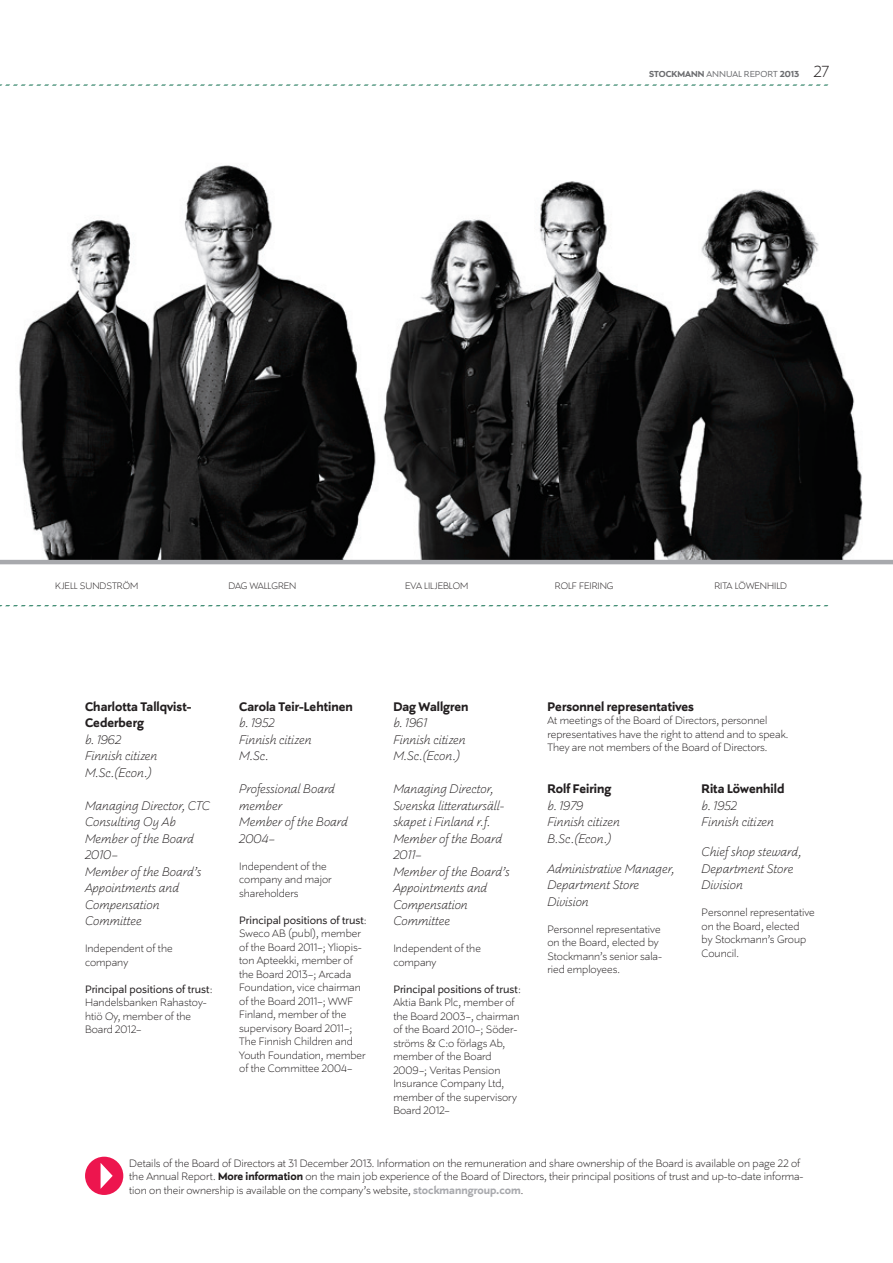
<style>
.page{position:relative;width:893px;height:1263px;background:#fff}
.page>*{position:absolute;margin:0;border:0;box-sizing:border-box;transform-origin:0 0}
.t1{font:italic 300 13.95px/16.5px "Stockmann Sans";color:#231f20}
.t2{font:700 13.95px/16.5px "Stockmann Sans";color:#231f20}
.t3{font:300 12px/13.5px "Stockmann Sans";color:#231f20}
.t4{font:10.5px "Stockmann Sans Light Tabular";color:#231f20}
.t5{font:700 9.75px "Stockmann Sans";color:#6c6d70}
.s1{font-weight:400}
.s2{font-weight:300;font-size:18px;color:#231f20}
.s3{font-weight:700}
.s4{font-weight:700;color:#a8a9ad}
</style>
<div class="page">
<svg style="left:0;top:85px;width:828px;height:1px"></svg>
<img style="left:13px;top:165px;width:879px;height:395px">
<svg style="left:0;top:605px;width:828px;height:1px"></svg>
<hr style="left:0;top:560px;width:893px;height:4px;background:#a8a9ad">
<div style="left:85px;top:1157px;width:38px;height:38px;background:#ed154e;border-radius:50%"></div>
<svg style="left:101px;top:1163px;width:12px;height:26px"></svg>
<p class="t5" style="left:649px;top:68px;width:182px">STOCKMANN <span class="s1">ANNUAL REPORT</span> 2013 <span class="s2">27</span></p>
<p class="t4" style="left:55px;top:580px;width:32px">KJELL SUNDSTR</p>
<p class="t4" style="left:123px;top:580px;width:16px">ÖM</p>
<p class="t4" style="left:229px;top:580px;width:36px">DAG WALLGREN</p>
<p class="t4" style="left:405px;top:580px;width:40px">EVA LILJEBLOM</p>
<p class="t4" style="left:555px;top:580px;width:43px">ROLF FEIRING</p>
<p class="t4" style="left:714px;top:580px;width:47px">RITA LÖWENHILD</p>
<p class="t2" style="left:85px;top:698px;width:108px">Charlotta Tallqvist-<br>Cederberg</p>
<p class="t1" style="left:85px;top:731px;width:74px">b. 1962<br>Finnish citizen<br>M.Sc.(Econ.)</p>
<p class="t1" style="left:85px;top:797px;width:126px">Managing Director, CTC<br>Consulting Oy Ab<br>Member of the Board<br>2010–<br>Member of the Board’s<br>Appointments and<br>Compensation<br>Committee</p>
<p class="t3" style="left:85px;top:942px;width:89px">I ndependent of the company</p>
<p class="t3" style="left:85px;top:982px;width:129px"><span class="s1">Principal positions of trust</span>:<br>Handelsbanken Rahastoy&shy;htiö Oy, member of the<br>Board 2012–</p>
<p class="t2" style="left:239px;top:698px;width:115px">Carola Teir-Lehtinen</p>
<p class="t1" style="left:239px;top:715px;width:74px">b. 1952<br>Finnish citizen<br>M.Sc.</p>
<p class="t1" style="left:239px;top:781px;width:110px">Professional Board member<br>Member of the Board<br>2004–</p>
<p class="t3" style="left:239px;top:859px;width:94px">I ndependent of the company and major shareholders</p>
<p class="t3" style="left:239px;top:913px;width:129px"><span class="s1">Principal positions of trust</span>:<br>Sweco AB (publ), member of the Board 2011–; Yliopis&shy;ton Apteekki, member of the Board 2013–; Arcada<br>Foundation, vice chairman of the Board 2011–; WWF<br>Finland, member of the supervisory Board 2011–;<br>The Finnish Children and<br>Youth Foundation, member of the Committee 2004–</p>
<p class="t2" style="left:393px;top:698px;width:77px">Dag Wallgren</p>
<p class="t1" style="left:393px;top:715px;width:74px">b. 1961<br>Finnish citizen<br>M.Sc.(Econ.)</p>
<p class="t1" style="left:393px;top:781px;width:118px">Managing Director,<br>Svenska litteratursäll&shy;skapet i Finland r.f.<br>Member of the Board<br>2011–<br>Member of the Board’s<br>Appointments and<br>Compensation<br>Committee</p>
<p class="t3" style="left:393px;top:942px;width:89px">I ndependent of the company</p>
<p class="t3" style="left:393px;top:982px;width:129px"><span class="s1">Principal positions of trust</span>:<br>Aktia Bank Plc, member of the Board 2003–, chairman of the Board 2010–; Söder&shy;ströms &amp; C:o förlags Ab, member of the Board<br>2009–; Veritas Pension<br>I nsurance Company Ltd, member of the supervisory<br>Board 2012–</p>
<p class="t2" style="left:547px;top:698px;width:148px">Personnel representatives</p>
<p class="t3" style="left:547px;top:714px;width:242px">At meetings of the Board of Directors, personnel representatives have the right to attend and to speak.<br>They are not members of the Board of Directors.</p>
<p class="t2" style="left:547px;top:781px;width:65px">Rolf Feiring</p>
<p class="t1" style="left:547px;top:797px;width:74px">b. 1979<br>Finnish citizen<br>B.Sc.(Econ.)</p>
<p class="t1" style="left:547px;top:860px;width:128px">Administrative Manager,<br>Department Store<br>Division</p>
<p class="t3" style="left:547px;top:922px;width:116px">Personnel representative on the Board, elected by<br>Stockmann’s senior sala&shy;ried employees.</p>
<p class="t2" style="left:702px;top:781px;width:84px">Rita Löwenhild</p>
<p class="t1" style="left:702px;top:797px;width:74px">b. 1952<br>Finnish citizen</p>
<p class="t1" style="left:702px;top:844px;width:101px">Chief shop steward,<br>Department Store<br>Division</p>
<p class="t3" style="left:702px;top:906px;width:115px">Personnel representative on the Board, elected<br>by Stockmann’s Group<br>Council.</p>
<p class="t3" style="left:129px;top:1156px;width:676px">Details of the Board of Directors at 31 December 2013. I nformation on the remuneration and share ownership of the Board is available on page 22 of the Annual Report. <span class="s3">More information</span> on the main job experience of the Board of Directors, their principal positions of trust and up-to-date informa&shy;tion on their ownership is available on the company’s website, <span class="s4">stockmanngroup.com</span>.</p>
</div>
